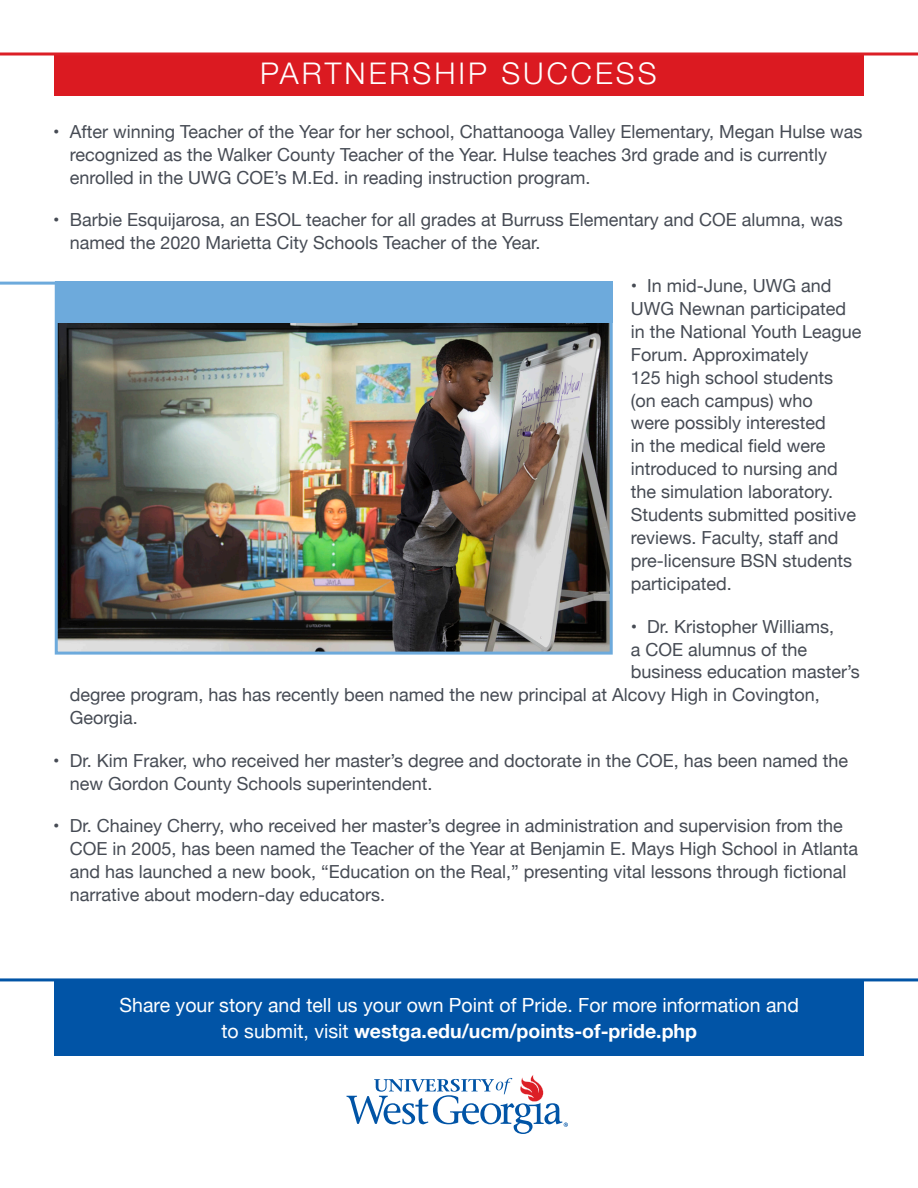
<style>
.page{position:relative;width:918px;height:1188px;background:#fff}
.page>*{position:absolute;margin:0;border:0;box-sizing:border-box;transform-origin:0 0}
.t1{font:300 30px "Helvetica Neue LT Std";letter-spacing:.1em;color:#fff}
.t2{font:19.5px/25.5px "Helvetica Neue";color:#fff;text-align:center}
.t3{font:18px/23px "Helvetica Neue";color:#464b54}
.s1{font-weight:700}
</style>
<div class="page">
<div style="left:54px;top:981px;width:810px;height:75px;background:#0154a6"></div>
<div style="left:54px;top:54px;width:810px;height:41px;background:#db1a21"></div>
<img style="left:59px;top:323px;width:550px;height:328px">
<div style="left:55px;top:282px;width:558px;height:373px;border:3px solid #6daadc"></div>
<svg style="left:347px;top:1075px;width:221px;height:59px"></svg>
<svg style="left:0;top:52px;width:918px;height:4px;fill:#dc1f26"></svg>
<hr style="left:0;top:978px;width:918px;height:3px;background:#0154a6">
<div style="left:55px;top:282px;width:558px;height:41px;background:#6daadc"></div>
<hr style="left:0;top:282px;width:102px;height:3px;background:#6daadc">
<p class="t1" style="left:260px;top:55px;width:398px">PARTNERSHIP SUCCESS</p>
<p class="t3" style="left:70px;top:121px;width:794px;text-indent:-16px">• After winning Teacher of the Year for her school, Chattanooga Valley Elementary, Megan Hulse was recognized as the Walker County Teacher of the Year. Hulse teaches 3rd grade and is currently enrolled in the UWG COE’s M.Ed. in reading instruction program.</p>
<p class="t3" style="left:70px;top:210px;width:775px;text-indent:-16px">• Barbie Esquijarosa, an ESOL teacher for all grades at Burruss Elementary and COE alumna, was named the 2020 Marietta City Schools Teacher of the Year.</p>
<p class="t3" style="left:631px;top:275px;width:232px">• In mid-June, UWG and<br>UWG Newnan participated in the National Youth League<br>Forum. Approximately<br>125 high school students (on each campus) who<br>were possibly interested<br>in the medical field were introduced to nursing and the simulation laboratory.<br>Students submitted positive reviews. Faculty, staff and pre-licensure BSN students participated.</p>
<p class="t3" style="left:631px;top:616px;width:205px">• Dr. Kristopher Williams,</p>
<p class="t3" style="left:631px;top:639px;width:178px">a COE alumnus of the</p>
<p class="t3" style="left:631px;top:662px;width:231px">business education master’s</p>
<p class="t3" style="left:70px;top:685px;width:752px">degree program, has has recently been named the new principal at Alcovy High in Covington,</p>
<p class="t3" style="left:70px;top:708px;width:70px">Georgia.</p>
<p class="t3" style="left:70px;top:750px;width:780px;text-indent:-16px">• Dr. Kim Fraker, who received her master’s degree and doctorate in the COE, has been named the new Gordon County Schools superintendent.</p>
<p class="t3" style="left:70px;top:815px;width:790px;text-indent:-16px">• Dr. Chainey Cherry, who received her master’s degree in administration and supervision from the COE in 2005, has been named the Teacher of the Year at Benjamin E. Mays High School in Atlanta and has launched a new book, “Education on the Real,” presenting vital lessons through fictional narrative about modern-day educators.</p>
<p class="t2" style="left:120px;top:994px;width:681px">Share your story and tell us your own Point of Pride. For more information and to submit, visit <span class="s1">westga.edu/ucm/points-of-pride.php</span></p>
</div>
